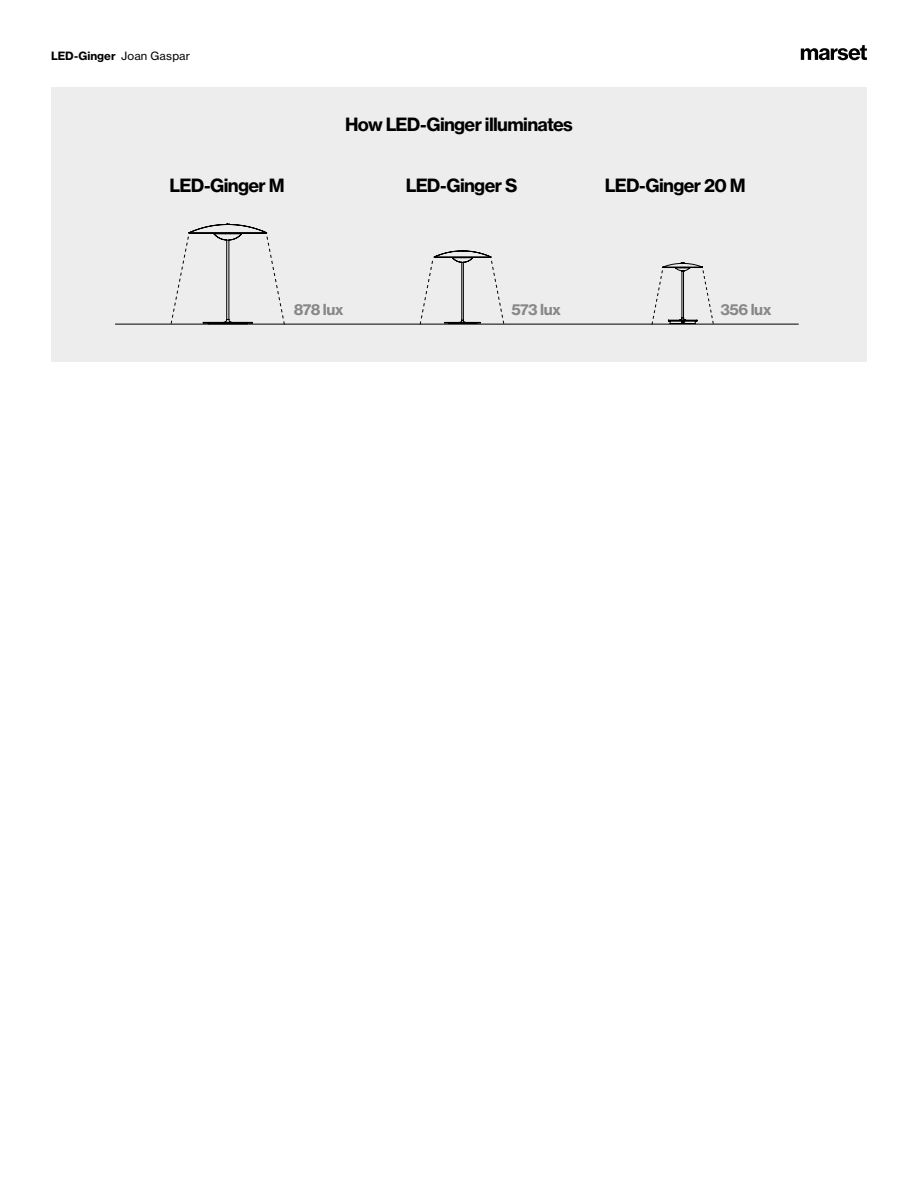
<style>
.page{position:relative;width:918px;height:1188px;background:#fff}
.page>*{position:absolute;margin:0;border:0;box-sizing:border-box;transform-origin:0 0}
.t1{font:18px "N Haas Grotesk TX Pro 75 Bd";letter-spacing:-.035em;color:#000}
.t2{font:15px "N Haas Grotesk TX Pro 75 Bd";letter-spacing:-.04em;color:#878787}
.t3{font:11.25px "N Haas Grotesk TX Pro 75 Bd";color:#000}
.s1{font-family:"N Haas Grotesk TX Pro 55 Rg"}
</style>
<div class="page">
<svg style="left:801px;top:45px;width:66px;height:15px"></svg>
<div style="left:51px;top:87px;width:816px;height:275px;background:#ededed"></div>
<hr style="left:115px;top:324px;width:684px;height:1px;background:#000">
<svg style="left:651px;top:263px;width:63px;height:62px"></svg>
<svg style="left:170px;top:224px;width:115px;height:101px"></svg>
<svg style="left:419px;top:250px;width:86px;height:75px"></svg>
<p class="t3" style="left:51px;top:49px;width:141px">LED-Ginger <span class="s1">Joan Gaspar</span></p>
<p class="t1" style="left:345px;top:113px;width:229px">How LED-Ginger illuminates</p>
<p class="t1" style="left:170px;top:174px;width:117px">LED-Ginger M</p>
<p class="t1" style="left:406px;top:174px;width:113px">LED-Ginger S</p>
<p class="t1" style="left:605px;top:174px;width:142px">LED-Ginger 20 M</p>
<p class="t2" style="left:294px;top:300px;width:51px">878 lux</p>
<p class="t2" style="left:512px;top:300px;width:51px">573 lux</p>
<p class="t2" style="left:720px;top:300px;width:53px">356 lux</p>
</div>
